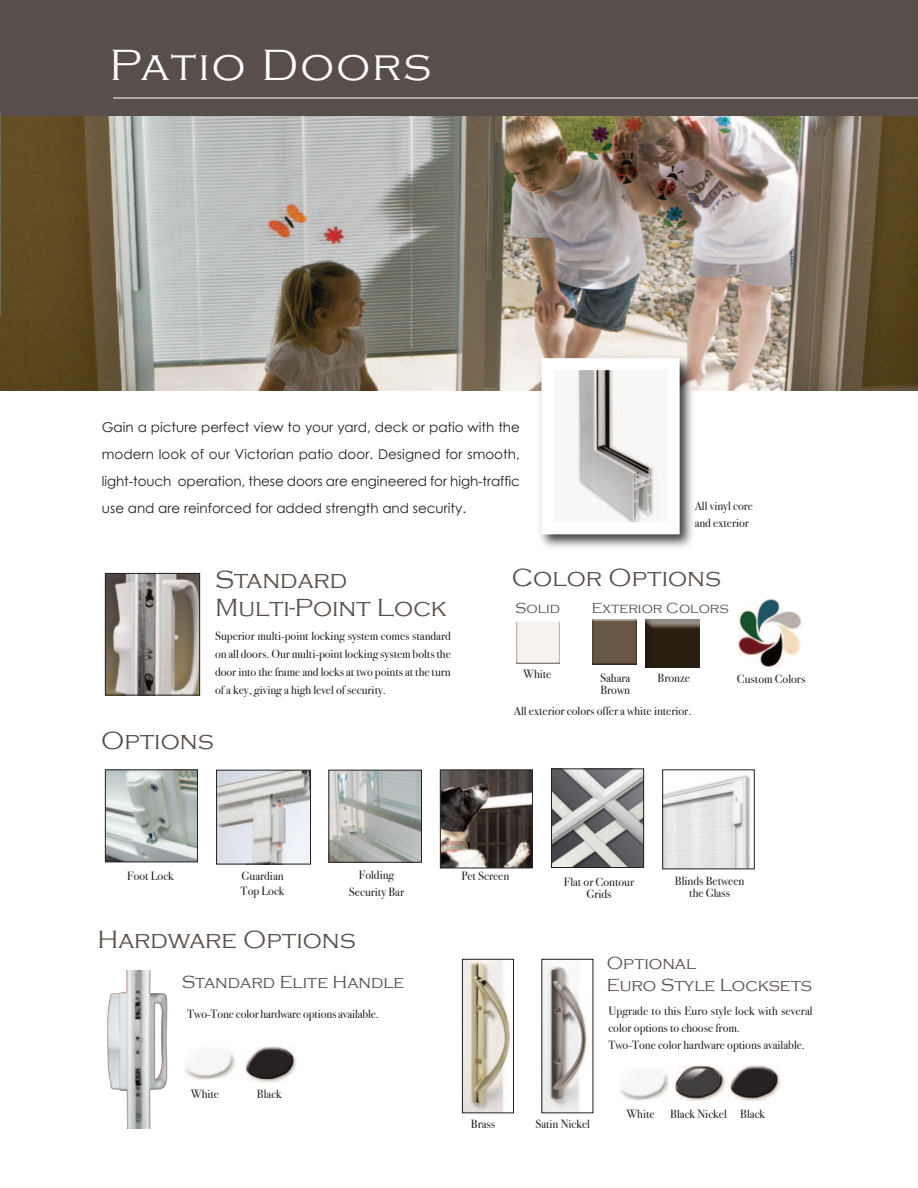
<style>
.page{position:relative;width:918px;height:1188px;background:#fff}
.page>*{position:absolute;margin:0;border:0;box-sizing:border-box;transform-origin:0 0}
.t1{font:300 45px "Copperplate Gothic";letter-spacing:.05em;color:#fff}
.t2{font:300 25.5px "Copperplate Gothic";color:#584f4a}
.t3{font:300 18px "Copperplate Gothic";color:#584f4a}
.t4{font:300 15px "Copperplate Gothic";color:#584f4a}
.t5{font:13.5px/27px "Century Gothic";color:#231f20;text-align:justify}
.t6{font:12px/18px "Bodoni Svty Two ITCTT";color:#231f20}
.t7{font:12px "Bodoni Svty Two OSITCTT";color:#231f20}
</style>
<div class="page">
<img style="left:0;top:115px;width:918px;height:275px">
<div style="left:0;top:0;width:918px;height:115px;background:#584f4a"></div>
<img style="left:0;top:112px;width:1px;height:203px">
<img style="left:107px;top:771px;width:89px;height:89px">
<div style="left:105px;top:769px;width:93px;height:93px;border:1px solid #231f20"></div>
<img style="left:464px;top:961px;width:47px;height:150px">
<div style="left:462px;top:959px;width:52px;height:154px;border:1px solid #231f20"></div>
<img style="left:543px;top:964px;width:44px;height:147px">
<img style="left:620px;top:1066px;width:161px;height:35px">
<img style="left:107px;top:970px;width:61px;height:158px">
<img style="left:245px;top:1047px;width:52px;height:35px">
<img style="left:185px;top:1051px;width:51px;height:29px">
<img style="left:107px;top:575px;width:91px;height:118px">
<div style="left:105px;top:573px;width:95px;height:122px;border:1px solid #231f20"></div>
<div style="left:517px;top:621px;width:42px;height:42px;background:#f6f3ef"></div>
<img style="left:593px;top:620px;width:44px;height:44px">
<img style="left:645px;top:620px;width:54px;height:47px">
<hr style="left:113px;top:98px;width:805px;height:1px;background:#fff">
<img style="left:442px;top:771px;width:89px;height:95px">
<div style="left:440px;top:769px;width:93px;height:99px;border:1px solid #231f20"></div>
<img style="left:330px;top:772px;width:90px;height:89px">
<div style="left:328px;top:770px;width:94px;height:93px;border:1px solid #231f20"></div>
<img style="left:218px;top:772px;width:91px;height:90px">
<div style="left:216px;top:770px;width:95px;height:94px;border:1px solid #231f20"></div>
<img style="left:553px;top:771px;width:89px;height:95px">
<div style="left:551px;top:769px;width:93px;height:99px;border:1px solid #231f20"></div>
<img style="left:534px;top:351px;width:165px;height:197px">
<img style="left:554px;top:371px;width:113px;height:150px">
<img style="left:664px;top:774px;width:86px;height:93px">
<div style="left:662px;top:769px;width:93px;height:100px;border:1px solid #231f20"></div>
<img style="left:739px;top:599px;width:63px;height:68px">
<p class="t1" style="left:109px;top:41px;width:323px">Patio Doors</p>
<p class="t5" style="left:102px;top:413px;width:420px">Gain a picture perfect view to your yard, deck or patio with the modern look of our Victorian patio door. Designed for smooth, light-touch operation, these doors are engineered for high-traffic use and are reinforced for added strength and security.</p>
<p class="t6" style="left:695px;top:497px;width:60px">All vinyl core</p>
<p class="t6" style="left:695px;top:514px;width:56px">and exterior</p>
<p class="t2" style="left:215px;top:565px;width:134px">Standard</p>
<p class="t2" style="left:215px;top:594px;width:233px">Multi-Point Lock</p>
<p class="t6" style="left:215px;top:627px;width:237px;text-align:justify">Superior multi-point locking system comes standard on all doors. Our multi-point locking system bolts the door into the frame and locks at two points at the turn of a key, giving a high level of security.</p>
<p class="t2" style="left:101px;top:727px;width:114px">Options</p>
<p class="t2" style="left:512px;top:564px;width:211px">Color Options</p>
<p class="t4" style="left:515px;top:600px;width:46px">Solid</p>
<p class="t4" style="left:592px;top:600px;width:138px">Exterior Colors</p>
<p class="t6" style="left:523px;top:665px;width:30px">White</p>
<p class="t6" style="left:600px;top:669px;width:32px">Sahara</p>
<p class="t6" style="left:600px;top:681px;width:31px">Brown</p>
<p class="t6" style="left:658px;top:669px;width:34px">Bronze</p>
<p class="t6" style="left:737px;top:670px;width:70px">Custom Colors</p>
<p class="t6" style="left:514px;top:702px;width:179px">All exterior colors offer a white interior.</p>
<p class="t6" style="left:127px;top:867px;width:48px">Foot Lock</p>
<p class="t6" style="left:242px;top:867px;width:44px">Guardian</p>
<p class="t6" style="left:241px;top:882px;width:45px">Top Lock</p>
<p class="t6" style="left:359px;top:866px;width:37px">Folding</p>
<p class="t6" style="left:349px;top:883px;width:57px">Security Bar</p>
<p class="t2" style="left:98px;top:926px;width:259px">Hardware Options</p>
<p class="t3" style="left:182px;top:972px;width:224px">Standard Elite Handle</p>
<p class="t6" style="left:187px;top:1005px;width:193px">Two-Tone color hardware options available.</p>
<p class="t7" style="left:191px;top:1087px;width:30px">White</p>
<p class="t7" style="left:257px;top:1087px;width:26px">Black</p>
<p class="t6" style="left:461px;top:867px;width:49px">Pet Screen</p>
<p class="t6" style="left:564px;top:876px;width:72px;line-height:12px;text-align:center">Flat or Contour<br>Grids</p>
<p class="t6" style="left:675px;top:872px;width:71px">Blinds Between</p>
<p class="t6" style="left:689px;top:884px;width:42px">the Glass</p>
<p class="t3" style="left:607px;top:954px;width:91px">Optional</p>
<p class="t3" style="left:607px;top:975px;width:207px">Euro Style Locksets</p>
<p class="t6" style="left:608px;top:1002px;width:206px;line-height:17.2px">Upgrade to this Euro style lock with several color options to choose from.</p>
<p class="t6" style="left:608px;top:1036px;width:198px">Two-Tone color hardware options available.</p>
<p class="t6" style="left:471px;top:1115px;width:26px">Brass</p>
<p class="t6" style="left:535px;top:1115px;width:56px">Satin Nickel</p>
<p class="t6" style="left:626px;top:1105px;width:30px">White</p>
<p class="t6" style="left:670px;top:1105px;width:96px">Black Nickel Black</p>
</div>
